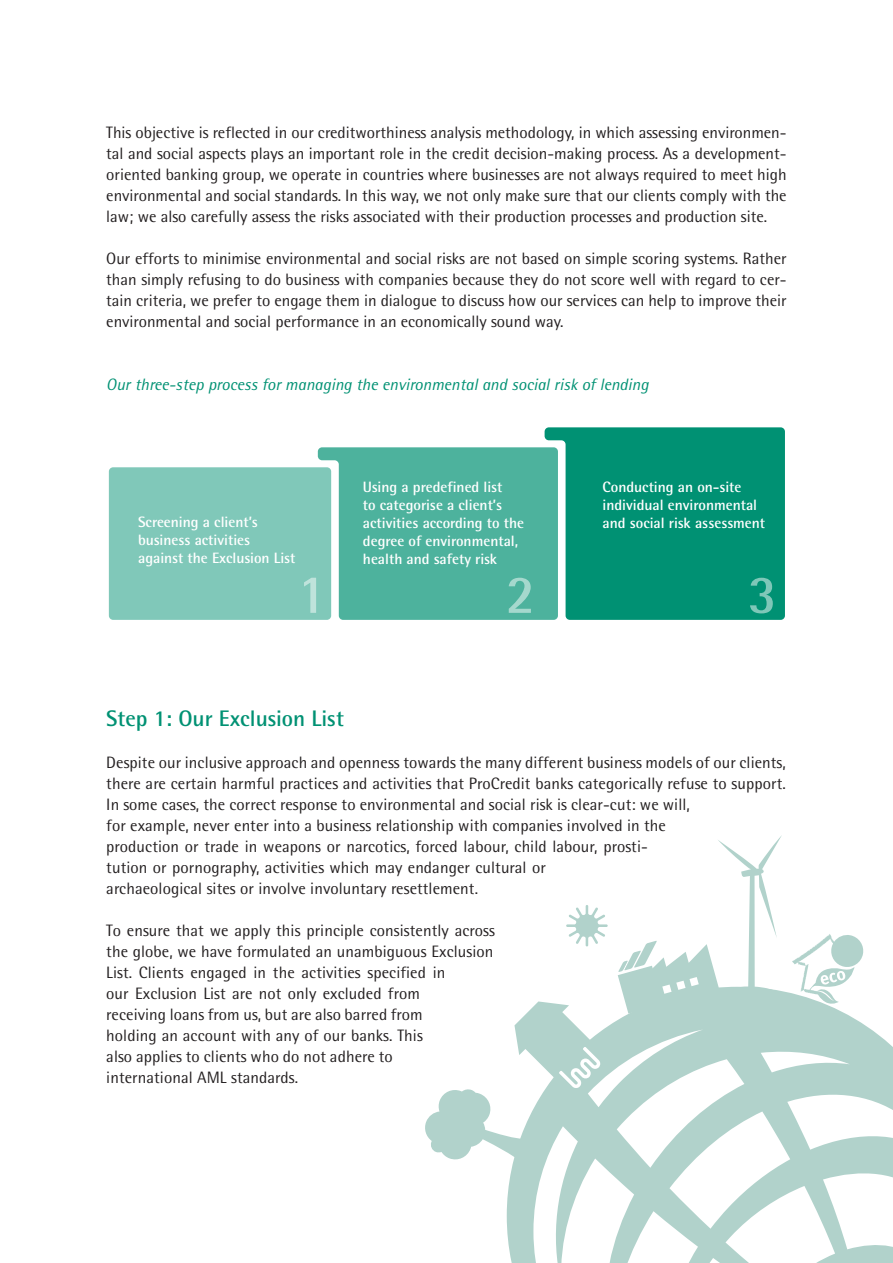
<style>
.page{position:relative;width:893px;height:1263px;background:#fff}
.page>*{position:absolute;margin:0;border:0;box-sizing:border-box;transform-origin:0 0}
.headline{font:700 22.5px "Rotis Semi Sans";color:#009173}
.fließetext{font:16.5px/21px "Rotis Semi Sans";letter-spacing:.005em;color:#231f20}
.fließetext-2{font:italic 16.5px "Rotis Semi Sans";color:#009173}
.t1{font:700 15px/18px "Rotis Semi Sans";color:#fff}
</style>
<div class="page">
<div style="left:545px;top:427px;width:240px;height:193px;background:#009173"></div>
<div style="left:109px;top:467px;width:222px;height:153px;background:#80c8b9;border-radius:4px"></div>
<svg style="left:304px;top:447px;width:254px;height:173px;background:#59b7a4"></svg>
<svg style="left:750px;top:578px;width:23px;height:35px"></svg>
<svg style="left:792px;top:934px;width:72px;height:53px"></svg>
<svg style="left:507px;top:987px;width:386px;height:276px;fill:#b1d2cb"></svg>
<svg style="left:566px;top:905px;width:42px;height:41px"></svg>
<svg style="left:618px;top:835px;width:164px;height:179px"></svg>
<svg style="left:425px;top:1001px;width:175px;height:160px"></svg>
<p class="fließetext" style="left:106px;top:122px;width:682px;text-align:justify">This objective is reflected in our creditworthiness analysis methodology, in which assessing environmen&shy;tal and social aspects plays an important role in the credit decision-making process. As a development&shy;oriented banking group, we operate in countries where businesses are not always required to meet high environmental and social standards. In this way, we not only make sure that our clients comply with the law; we also carefully assess the risks associated with their production processes and production site.</p>
<p class="fließetext" style="left:106px;top:248px;width:682px;text-align:justify">Our efforts to minimise environmental and social risks are not based on simple scoring systems. Rather than simply refusing to do business with companies because they do not score well with regard to cer&shy;tain criteria, we prefer to engage them in dialogue to discuss how our services can help to improve their environmental and social performance in an economically sound way.</p>
<p class="fließetext-2" style="left:106px;top:374px;width:544px">Our three-step process for managing the environmental and social risk of lending</p>
<p class="t1" style="left:138px;top:512px;width:159px">Screening a client’s business activities against the Exclusion List</p>
<p class="t1" style="left:363px;top:478px;width:163px">Using a predefined list<br>to categorise a client’s activities according to the degree of environmental, health and safety risk</p>
<p class="t1" style="left:602px;top:478px;width:164px">Conducting an on-site individual environmental and social risk assessment</p>
<p class="headline" style="left:106px;top:705px;width:239px">Step 1: Our Exclusion List</p>
<p class="fließetext" style="left:106px;top:752px;width:681px">Despite our inclusive approach and openness towards the many different business models of our clients, there are certain harmful practices and activities that ProCredit banks categorically refuse to support.<br>In some cases, the correct response to environmental and social risk is clear-cut: we will,<br>for example, never enter into a business relationship with companies involved in the<br>production or trade in weapons or narcotics, forced labour, child labour, prosti-<br>tution or pornography, activities which may endanger cultural or<br>archaeological sites or involve involuntary resettlement.</p>
<p class="fließetext" style="left:106px;top:920px;width:390px">To ensure that we apply this principle consistently across the globe, we have formulated an unambiguous Exclusion List. Clients engaged in the activities specified in<br>our Exclusion List are not only excluded from<br>receiving loans from us, but are also barred from<br>holding an account with any of our banks. This<br>also applies to clients who do not adhere to<br>international AML standards.</p>
</div>
